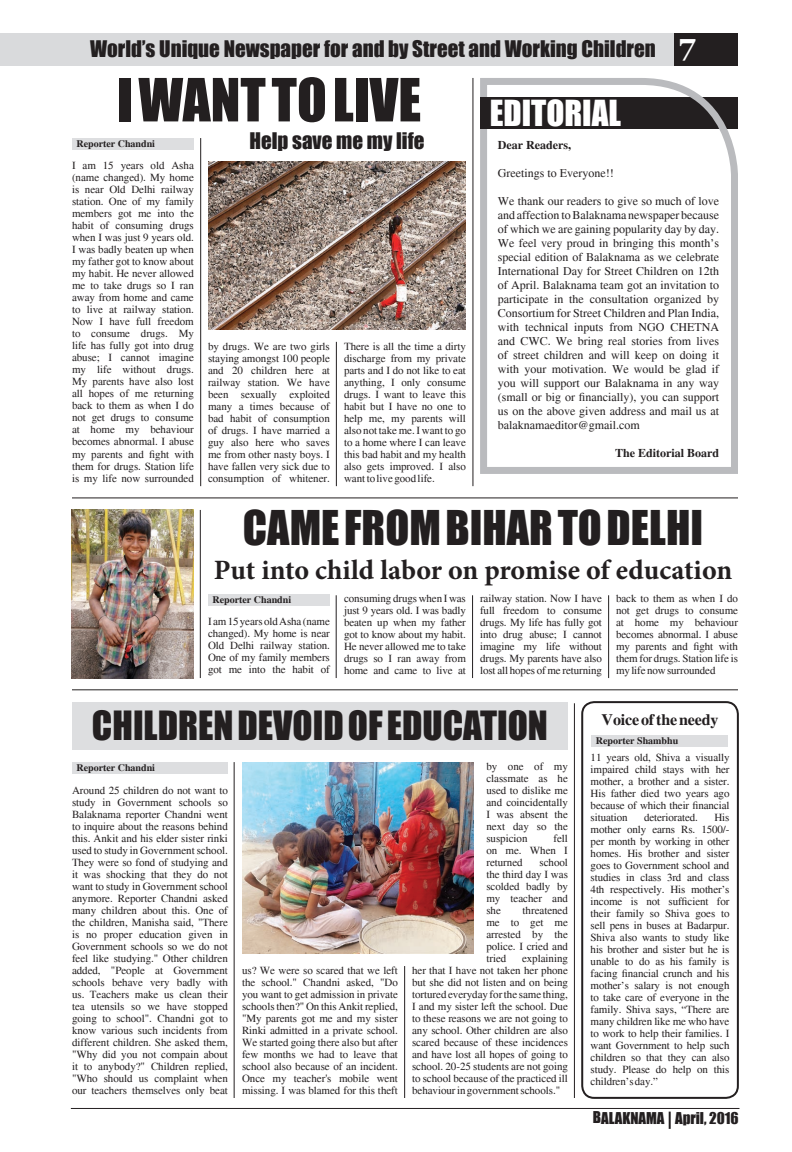
<style>
.page{position:relative;width:792px;height:1152px;background:#fff}
.page>*{position:absolute;margin:0;border:0;box-sizing:border-box;transform-origin:0 0}
.t1{font:55px "Impact";color:#231f20}
.t2{font:44px "Impact";color:#231f20}
.t3{font:37px "Impact";color:#231f20}
.t4{font:33px "Impact";color:#fff}
.t5{font:700 28px "Minion Pro";color:#231f20}
.t6{font:21px "Impact";color:#231f20}
.t7{font:700 16px "Times";letter-spacing:-.01em;color:#231f20}
.t8{font:15px "Impact";letter-spacing:-.005em;color:#231f20}
.t9{font:12px/14px "Times";color:#231f20;text-align:justify}
.t10{font:700 12px "Times";color:#231f20}
.t11{font:11px/12px "Times";letter-spacing:-.005em;color:#231f20;text-align:justify}
.t12{font:700 10px "Times";color:#231f20}
.s1{font-family:"Georgia";font-weight:700;font-size:30px;color:#fff}
</style>
<div class="page">
<svg style="left:669px;top:1112px;width:2px;height:17px"></svg>
<hr style="left:71px;top:1108px;width:668px;height:1px;background:#231f20">
<div style="left:0;top:33px;width:723px;height:33px;background:#d9dadc"></div>
<div style="left:674px;top:33px;width:64px;height:33px;background:#231f20"></div>
<div style="left:72px;top:702px;width:496px;height:48px;background:#dddee0"></div>
<img style="left:208px;top:162px;width:258px;height:168px">
<hr style="left:336px;top:342px;width:1px;height:144px;background:#231f20">
<hr style="left:473px;top:78px;width:1px;height:408px;background:#231f20">
<hr style="left:201px;top:138px;width:1px;height:348px;background:#231f20">
<hr style="left:72px;top:498px;width:666px;height:1px;background:#231f20">
<hr style="left:72px;top:690px;width:666px;height:1px;background:#231f20">
<div style="left:72px;top:138px;width:122px;height:12px;background:#dddee0"></div>
<div style="left:72px;top:762px;width:156px;height:12px;background:#dddee0"></div>
<div style="left:208px;top:594px;width:122px;height:12px;background:#dddee0"></div>
<svg style="left:480px;top:78px;width:258px;height:396px"></svg>
<div style="left:480px;top:97px;width:9px;height:32px;background:#231f20"></div>
<img style="left:72px;top:510px;width:122px;height:168px">
<hr style="left:200px;top:510px;width:1px;height:168px;background:#231f20">
<hr style="left:336px;top:595px;width:1px;height:83px;background:#231f20">
<hr style="left:472px;top:595px;width:1px;height:83px;background:#231f20">
<hr style="left:608px;top:595px;width:1px;height:83px;background:#231f20">
<hr style="left:574px;top:703px;width:1px;height:395px;background:#231f20">
<div style="left:581px;top:701px;width:158px;height:398px;border:2px solid #231f20;border-radius:12px"></div>
<div style="left:591px;top:735px;width:137px;height:11px;background:#dddee0"></div>
<img style="left:242px;top:762px;width:231px;height:192px">
<hr style="left:234px;top:762px;width:1px;height:336px;background:#231f20">
<hr style="left:404px;top:966px;width:1px;height:132px;background:#231f20">
<h3 class="t6" style="left:90px;top:33px;width:607px">World’s Unique Newspaper for and by Street and Working Children <span class="s1">7</span></h3>
<h1 class="t1" style="left:117px;top:57px;width:306px">I want to live</h1>
<h3 class="t4" style="left:490px;top:87px;width:118px">EDITORIAL</h3>
<p class="t12" style="left:76px;top:138px;width:80px">Reporter Chandni</p>
<p class="t11" style="left:72px;top:160px;width:123px">I am 15 years old Asha (name changed). My home is near Old Delhi railway station. One of my family members got me into the habit of consuming drugs when I was just 9 years old.<br>I was badly beaten up when my father got to know about my habit. He never allowed me to take drugs so I ran away from home and came to live at railway station.<br>Now I have full freedom to consume drugs. My life has fully got into drug abuse; I cannot imagine my life without drugs.<br>My parents have also lost all hopes of me returning back to them as when I do not get drugs to consume at home my behaviour becomes abnormal. I abuse my parents and fight with them for drugs. Station life is my life now surrounded</p>
<h3 class="t6" style="left:249px;top:124px;width:177px">Help save me my life</h3>
<p class="t11" style="left:208px;top:340px;width:123px">by drugs. We are two girls staying amongst 100 people and 20 children here at railway station. We have been sexually exploited many a times because of bad habit of consumption of drugs. I have married a guy also here who saves me from other nasty boys. I have fallen very sick due to consumption of whitener.</p>
<p class="t11" style="left:344px;top:340px;width:123px">There is all the time a dirty discharge from my private parts and I do not like to eat anything, I only consume drugs. I want to leave this habit but I have no one to help me, my parents will also not take me. I want to go to a home where I can leave this bad habit and my health also gets improved. I also want to live good life.</p>
<p class="t10" style="left:498px;top:138px;width:75px">Dear Readers,</p>
<p class="t9" style="left:498px;top:166px;width:117px">Greetings to Everyone!!</p>
<p class="t9" style="left:498px;top:194px;width:223px">We thank our readers to give so much of love and affection to Balaknama newspaper because of which we are gaining popularity day by day.<br>We feel very proud in bringing this month’s special edition of Balaknama as we celebrate International Day for Street Children on 12th of April. Balaknama team got an invitation to participate in the consultation organized by Consortium for Street Children and Plan India, with technical inputs from NGO CHETNA and CWC. We bring real stories from lives of street children and will keep on doing it with your motivation. We would be glad if you will support our Balaknama in any way (small or big or financially), you can support us on the above given address and mail us at balaknamaeditor@gmail.com</p>
<p class="t10" style="left:615px;top:446px;width:106px">The Editorial Board</p>
<h2 class="t2" style="left:243px;top:493px;width:458px">Came from Bihar to Delhi</h2>
<h3 class="t5" style="left:214px;top:550px;width:520px">Put into child labor on promise of education</h3>
<p class="t11" style="left:344px;top:592px;width:123px">consuming drugs when I was just 9 years old. I was badly beaten up when my father got to know about my habit.<br>He never allowed me to take drugs so I ran away from home and came to live at</p>
<p class="t11" style="left:480px;top:592px;width:123px">railway station. Now I have full freedom to consume drugs. My life has fully got into drug abuse; I cannot imagine my life without drugs. My parents have also lost all hopes of me returning</p>
<p class="t11" style="left:616px;top:592px;width:123px">back to them as when I do not get drugs to consume at home my behaviour becomes abnormal. I abuse my parents and fight with them for drugs. Station life is my life now surrounded</p>
<h3 class="t7" style="left:602px;top:710px;width:118px">Voice of the needy</h3>
<p class="t11" style="left:591px;top:751px;width:140px">11 years old, Shiva a visually impaired child stays with her mother, a brother and a sister.<br>His father died two years ago because of which their financial situation</p>
<p class="t12" style="left:213px;top:594px;width:80px">Reporter Chandni</p>
<p class="t11" style="left:208px;top:616px;width:123px">I am 15 years old Asha (name changed). My home is near Old Delhi railway station.<br>One of my family members got me into the habit of</p>
<h3 class="t3" style="left:92px;top:697px;width:236px">Children devoid</h3>
<h3 class="t3" style="left:348px;top:697px;width:202px">of education</h3>
<p class="t12" style="left:596px;top:735px;width:84px">Reporter Shambhu</p>
<p class="t11" style="left:486px;top:760px;width:83px">by one of my classmate as he used to dislike me and coincidentally I was absent the next day so the suspicion</p>
<p class="t12" style="left:76px;top:762px;width:80px">Reporter Chandni</p>
<p class="t11" style="left:72px;top:784px;width:157px">Around 25 children do not want to study in Government schools so Balaknama reporter Chandni went to inquire about the reasons behind this. Ankit and his elder sister rinki used to study in Government school.<br>They were so fond of studying and it was shocking that they do not want to study in Government school anymore. Reporter Chandni asked many children about this. One of the children, Manisha said, "There is no proper education given in Government schools so we do not feel like studying." Other children added, "People at Government schools behave very badly with us. Teachers make us clean their tea utensils so we have stopped going to school". Chandni got to know various such incidents from different children. She asked them, "Why did you not compain about it to anybody?" Children replied, "Who should us complaint when our teachers themselves only beat</p>
<p class="t11" style="left:591px;top:811px;width:140px;text-indent:124px">His mother only earns Rs. 1500/- per month by working in other homes. His brother and sister goes to Government school and studies in class 3rd and class 4th respectively. His mother’s income is not sufficient for their family so Shiva goes to sell pens in buses at Badarpur.<br>Shiva also wants to study like his brother and sister but he is unable to do as his family is facing financial crunch and his mother’s salary is not enough to take care of everyone in the family. Shiva says, “There are many children like me who have to work to help their families. I want Government to help such children so that they can also study. Please do help on this children’s day.”</p>
<p class="t11" style="left:644px;top:811px;width:55px">deteriorated.</p>
<p class="t11" style="left:486px;top:832px;width:83px;text-indent:67px">fell on me. When I returned</p>
<p class="t11" style="left:486px;top:856px;width:83px;text-indent:53px">school the third day I was scolded badly by my teacher and she</p>
<p class="t11" style="left:486px;top:904px;width:83px;text-indent:36px">threatened me to get me arrested by the police. I cried and tried</p>
<p class="t11" style="left:522px;top:952px;width:47px">explaining</p>
<p class="t11" style="left:242px;top:964px;width:157px">us? We were so scared that we left the school." Chandni asked, "Do you want to get admission in private schools then?" On this Ankit replied, "My parents got me and my sister Rinki admitted in a private school.<br>We started going there also but after few months we had to leave that school also because of an incident.<br>Once my teacher's mobile went missing. I was blamed for this theft</p>
<p class="t11" style="left:412px;top:964px;width:157px">her that I have not taken her phone but she did not listen and on being tortured everyday for the same thing, I and my sister left the school. Due to these reasons we are not going to any school. Other children are also scared because of these incidences and have lost all hopes of going to school. 20-25 students are not going to school because of the practiced ill behaviour in government schools."</p>
<h3 class="t8" style="left:593px;top:1106px;width:148px">BALAKNAMA April, 2016</h3>
</div>
